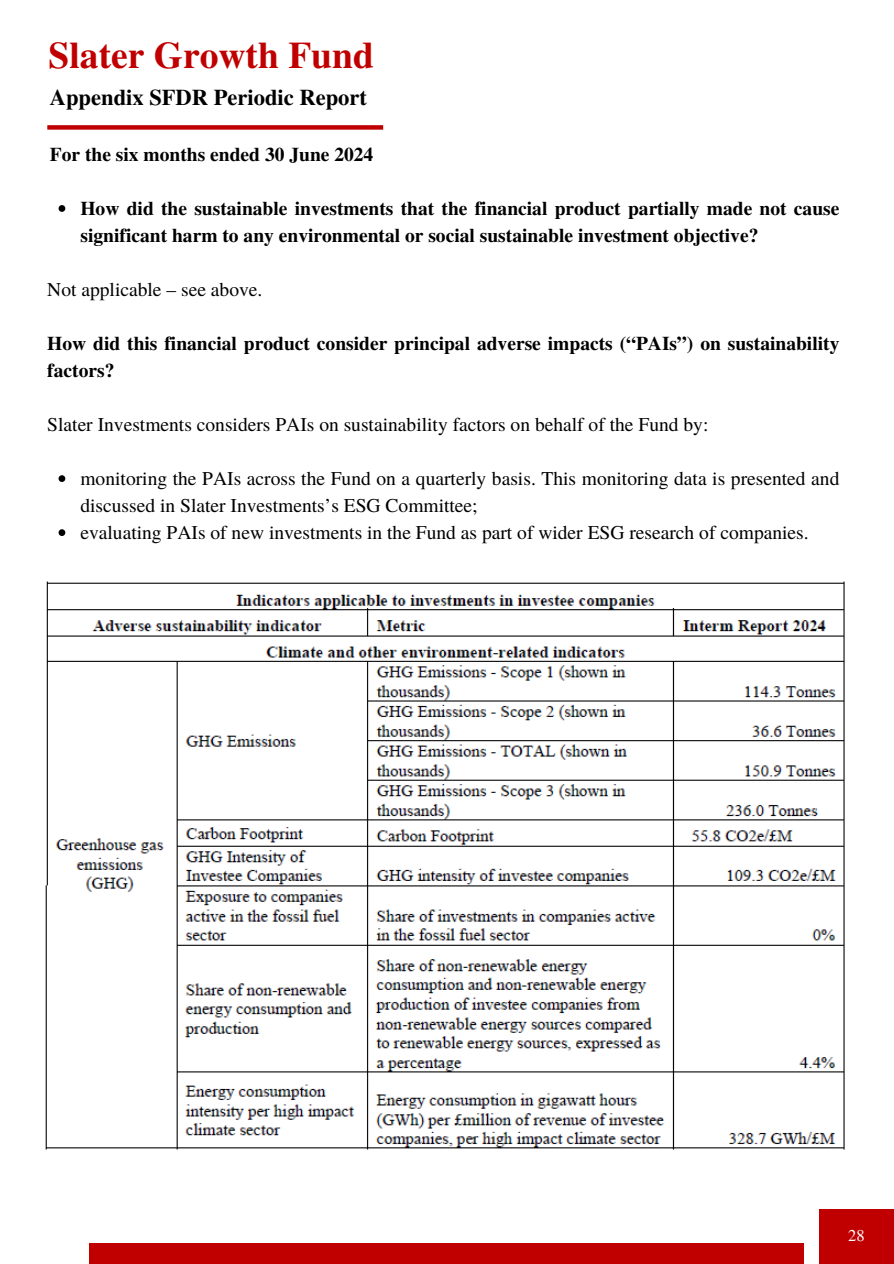
<style>
.page{position:relative;width:894px;height:1264px;background:#fff}
.page>*{position:absolute;margin:0;border:0;box-sizing:border-box;transform-origin:0 0}
.t1{font:700 37.5px "Te X Gyre Termes";color:#c00000}
.t2{font:700 22.5px "Te X Gyre Termes";color:#000}
.t3{font:19.5px/27px "Te X Gyre Termes";color:#000}
.t4{font:700 19.5px/27px "Te X Gyre Termes";color:#000}
.t5{font:16.5px "Te X Gyre Termes";color:#fff}
</style>
<div class="page">
<div style="left:89px;top:1243px;width:715px;height:20px;background:#c00000"></div>
<div style="left:819px;top:1209px;width:74px;height:54px;background:#c00000"></div>
<img style="left:45px;top:581px;width:800px;height:569px">
<svg style="left:59px;top:205px;width:6px;height:7px"></svg>
<svg style="left:59px;top:475px;width:6px;height:7px"></svg>
<svg style="left:59px;top:529px;width:6px;height:7px"></svg>
<div style="left:47px;top:125px;width:336px;height:5px;background:#c00000"></div>
<p class="t1" style="left:49px;top:26px;width:326px">Slater Growth Fund</p>
<p class="t2" style="left:50px;top:80px;width:318px">Appendix SFDR Periodic Report</p>
<p class="t4" style="left:50px;top:140px;width:325px">For the six months ended 30 June 2024</p>
<h3 class="t4" style="left:80px;top:194px;width:760px">How did the sustainable investments that the financial product partially made not cause significant harm to any environmental or social sustainable investment objective?</h3>
<p class="t3" style="left:47px;top:275px;width:216px">Not applicable – see above.</p>
<p class="t4" style="left:47px;top:329px;width:793px">How did this financial product consider principal adverse impacts (“PAIs”) on sustainability factors?</p>
<h3 class="t3" style="left:47px;top:410px;width:662px">Slater Investments considers PAIs on sustainability factors on behalf of the Fund by:</h3>
<p class="t3" style="left:80px;top:464px;width:760px">monitoring the PAIs across the Fund on a quarterly basis. This monitoring data is presented and discussed in Slater Investments’s ESG Committee;</p>
<p class="t3" style="left:80px;top:518px;width:729px">evaluating PAIs of new investments in the Fund as part of wider ESG research of companies.</p>
<h1 class="t5" style="left:847px;top:1223px;width:18px">28</h1>
</div>
